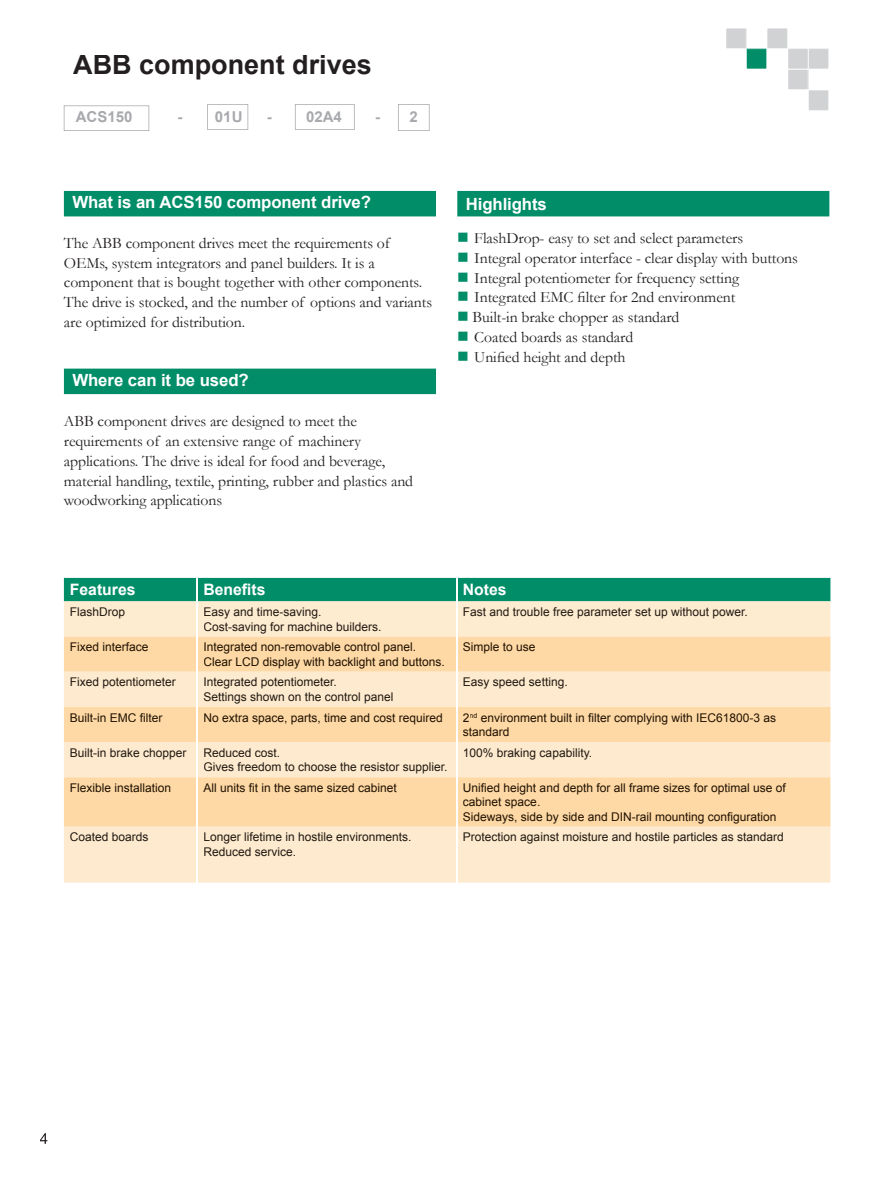
<style>
.page{position:relative;width:893px;height:1187px;background:#fff}
.page>*{position:absolute;margin:0;border:0;box-sizing:border-box;transform-origin:0 0}
.t1{font:700 27px "Arial";color:#231f20}
.t2{font:700 16.8px "Arial";letter-spacing:-.005em;color:#fff}
.t3{font:15.75px/19.8px "Garamond";letter-spacing:-.005em;color:#231f20}
.t4{font:700 15.75px "Arial";color:#fff}
.t5{font:700 15px "Arial";color:#a8a9ad}
.t6{font:12px/14.4px "Arial";color:#211911}
.t7{font:12px/14.4px "Arial";color:#201201}
.s1{color:#008d68}
</style>
<div class="page">
<svg style="left:726px;top:28px;width:103px;height:83px"></svg>
<svg style="left:40px;top:1133px;width:7px;height:10px"></svg>
<div style="left:457px;top:191px;width:372px;height:25px;background:#008d68"></div>
<div style="left:64px;top:191px;width:372px;height:25px;background:#008d68"></div>
<div style="left:64px;top:368px;width:372px;height:26px;background:#008d68"></div>
<div style="left:64px;top:636px;width:766px;height:35px;background:#fed8a5"></div>
<svg style="left:64px;top:671px;width:766px;height:211px;background:#fee4bf"></svg>
<svg style="left:64px;top:578px;width:766px;height:58px;background:#85bf9f"></svg>
<hr style="left:456px;top:578px;width:2px;height:23px;background:#fff">
<hr style="left:197px;top:601px;width:1px;height:35px;background:#fff">
<hr style="left:456px;top:601px;width:2px;height:35px;background:#fff">
<hr style="left:197px;top:636px;width:1px;height:35px;background:#fff">
<hr style="left:456px;top:636px;width:2px;height:35px;background:#fff">
<hr style="left:197px;top:671px;width:1px;height:35px;background:#fff">
<hr style="left:456px;top:671px;width:2px;height:35px;background:#fff">
<hr style="left:197px;top:706px;width:1px;height:36px;background:#fff">
<hr style="left:456px;top:706px;width:2px;height:36px;background:#fff">
<hr style="left:197px;top:742px;width:1px;height:35px;background:#fff">
<hr style="left:456px;top:742px;width:2px;height:35px;background:#fff">
<hr style="left:197px;top:777px;width:1px;height:49px;background:#fff">
<hr style="left:456px;top:777px;width:2px;height:49px;background:#fff">
<hr style="left:197px;top:826px;width:1px;height:35px;background:#fff">
<hr style="left:456px;top:826px;width:2px;height:35px;background:#fff">
<svg style="left:197px;top:861px;width:1px;height:21px"></svg>
<hr style="left:456px;top:861px;width:2px;height:21px;background:#fff">
<div style="left:71px;top:607px;width:54px;height:11px;background:#feecd1"></div>
<div style="left:204px;top:607px;width:116px;height:11px;background:#feecd1"></div>
<div style="left:204px;top:621px;width:176px;height:12px;background:#feecd1"></div>
<div style="left:464px;top:607px;width:283px;height:11px;background:#feecd1"></div>
<div style="left:71px;top:642px;width:77px;height:9px;background:#fed8a5"></div>
<div style="left:205px;top:642px;width:210px;height:11px;background:#fed8a5"></div>
<div style="left:204px;top:657px;width:240px;height:11px;background:#fed8a5"></div>
<div style="left:463px;top:642px;width:72px;height:11px;background:#fed8a5"></div>
<div style="left:71px;top:677px;width:105px;height:11px;background:#feebcf"></div>
<div style="left:205px;top:677px;width:132px;height:12px;background:#feebcf"></div>
<div style="left:204px;top:692px;width:189px;height:11px;background:#feebcf"></div>
<div style="left:464px;top:677px;width:103px;height:12px;background:#feebcf"></div>
<div style="left:71px;top:712px;width:92px;height:9px;background:#fed8a5"></div>
<div style="left:204px;top:713px;width:238px;height:11px;background:#fed8a5"></div>
<div style="left:463px;top:713px;width:6px;height:8px;background:#fed8a5"></div>
<svg style="left:470px;top:712px;width:7px;height:5px"></svg>
<div style="left:477px;top:712px;width:299px;height:12px;background:#fed8a5"></div>
<div style="left:463px;top:727px;width:46px;height:9px;background:#fed8a5"></div>
<div style="left:71px;top:748px;width:116px;height:11px;background:#feebcf"></div>
<div style="left:204px;top:748px;width:75px;height:8px;background:#feebcf"></div>
<div style="left:204px;top:762px;width:242px;height:11px;background:#feebcf"></div>
<div style="left:464px;top:748px;width:127px;height:11px;background:#feebcf"></div>
<div style="left:71px;top:783px;width:99px;height:9px;background:#fed8a5"></div>
<div style="left:203px;top:783px;width:194px;height:9px;background:#fed8a5"></div>
<div style="left:464px;top:783px;width:322px;height:11px;background:#fed8a5"></div>
<div style="left:463px;top:797px;width:76px;height:11px;background:#fed8a5"></div>
<div style="left:463px;top:812px;width:313px;height:11px;background:#fed8a5"></div>
<div style="left:71px;top:832px;width:77px;height:9px;background:#feebcf"></div>
<div style="left:204px;top:832px;width:208px;height:11px;background:#feebcf"></div>
<div style="left:204px;top:847px;width:91px;height:9px;background:#feebcf"></div>
<div style="left:464px;top:832px;width:319px;height:11px;background:#feebcf"></div>
<svg style="left:295px;top:104px;width:60px;height:26px"></svg>
<svg style="left:64px;top:105px;width:85px;height:26px"></svg>
<svg style="left:207px;top:104px;width:41px;height:26px"></svg>
<svg style="left:398px;top:104px;width:32px;height:27px"></svg>
<h1 class="t1" style="left:73px;top:47px;width:300px">ABB component drives</h1>
<p class="t5" style="left:76px;top:106px;width:58px">ACS150</p>
<p class="t5" style="left:177px;top:106px;width:67px">- 01U</p>
<p class="t5" style="left:267px;top:106px;width:77px">- 02A4</p>
<p class="t5" style="left:375px;top:106px;width:44px">- 2</p>
<p class="t2" style="left:72px;top:191px;width:300px">What is an ACS150 component drive?</p>
<p class="t3" style="left:64px;top:232px;width:370px">The ABB component drives meet the requirements of OEMs, system integrators and panel builders. It is a component that is bought together with other components.<br>The drive is stocked, and the number of options and variants are optimized for distribution.</p>
<p class="t2" style="left:72px;top:369px;width:178px">Where can it be used?</p>
<p class="t3" style="left:64px;top:411px;width:351px">ABB component drives are designed to meet the requirements of an extensive range of machinery applications. The drive is ideal for food and beverage, material handling, textile, printing, rubber and plastics and woodworking applications</p>
<p class="t2" style="left:466px;top:192px;width:83px">Highlights</p>
<p class="t3" style="left:457px;top:227px;width:287px"><span class="s1">■</span> FlashDrop- easy to set and select parameters</p>
<p class="t3" style="left:457px;top:247px;width:342px"><span class="s1">■</span> Integral operator interface - clear display with buttons</p>
<p class="t3" style="left:457px;top:267px;width:283px"><span class="s1">■</span> Integral potentiometer for frequency setting</p>
<p class="t3" style="left:457px;top:287px;width:280px"><span class="s1">■</span> Integrated EMC filter for 2nd environment</p>
<p class="t3" style="left:457px;top:307px;width:224px"><span class="s1">■</span> Built-in brake chopper as standard</p>
<p class="t3" style="left:457px;top:326px;width:178px"><span class="s1">■</span> Coated boards as standard</p>
<p class="t3" style="left:457px;top:346px;width:170px"><span class="s1">■</span> Unified height and depth</p>
<p class="t4" style="left:70px;top:579px;width:67px">Features</p>
<p class="t4" style="left:203px;top:579px;width:64px">Benefits</p>
<p class="t4" style="left:463px;top:579px;width:45px">Notes</p>
<p class="t6" style="left:70px;top:604px;width:57px">FlashDrop</p>
<p class="t6" style="left:203px;top:604px;width:180px">Easy and time-saving.<br>Cost-saving for machine builders.</p>
<p class="t6" style="left:463px;top:604px;width:286px">Fast and trouble free parameter set up without power.</p>
<p class="t7" style="left:70px;top:640px;width:80px">Fixed interface</p>
<p class="t7" style="left:203px;top:640px;width:243px">Integrated non-removable control panel.<br>Clear LCD display with backlight and buttons.</p>
<p class="t7" style="left:463px;top:640px;width:74px">Simple to use</p>
<p class="t6" style="left:70px;top:675px;width:108px">Fixed potentiometer</p>
<p class="t6" style="left:203px;top:675px;width:192px">Integrated potentiometer.<br>Settings shown on the control panel</p>
<p class="t6" style="left:463px;top:675px;width:106px">Easy speed setting.</p>
<p class="t7" style="left:70px;top:710px;width:94px">Built-in EMC filter</p>
<p class="t7" style="left:203px;top:710px;width:241px">No extra space, parts, time and cost required</p>
<p class="t7" style="left:463px;top:710px;width:315px">2<sup>nd</sup> environment built in filter complying with IEC61800-3 as standard</p>
<p class="t6" style="left:70px;top:745px;width:118px">Built-in brake chopper</p>
<p class="t6" style="left:203px;top:745px;width:246px">Reduced cost.<br>Gives freedom to choose the resistor supplier.</p>
<p class="t6" style="left:463px;top:745px;width:131px">100% braking capability.</p>
<p class="t7" style="left:70px;top:780px;width:103px">Flexible installation</p>
<p class="t7" style="left:203px;top:780px;width:195px">All units fit in the same sized cabinet</p>
<p class="t7" style="left:463px;top:780px;width:324px">Unified height and depth for all frame sizes for optimal use of cabinet space.<br>Sideways, side by side and DIN-rail mounting configuration</p>
<p class="t6" style="left:70px;top:830px;width:80px">Coated boards</p>
<p class="t6" style="left:203px;top:830px;width:210px">Longer lifetime in hostile environments.<br>Reduced service.</p>
<p class="t6" style="left:463px;top:830px;width:322px">Protection against moisture and hostile particles as standard</p>
</div>
